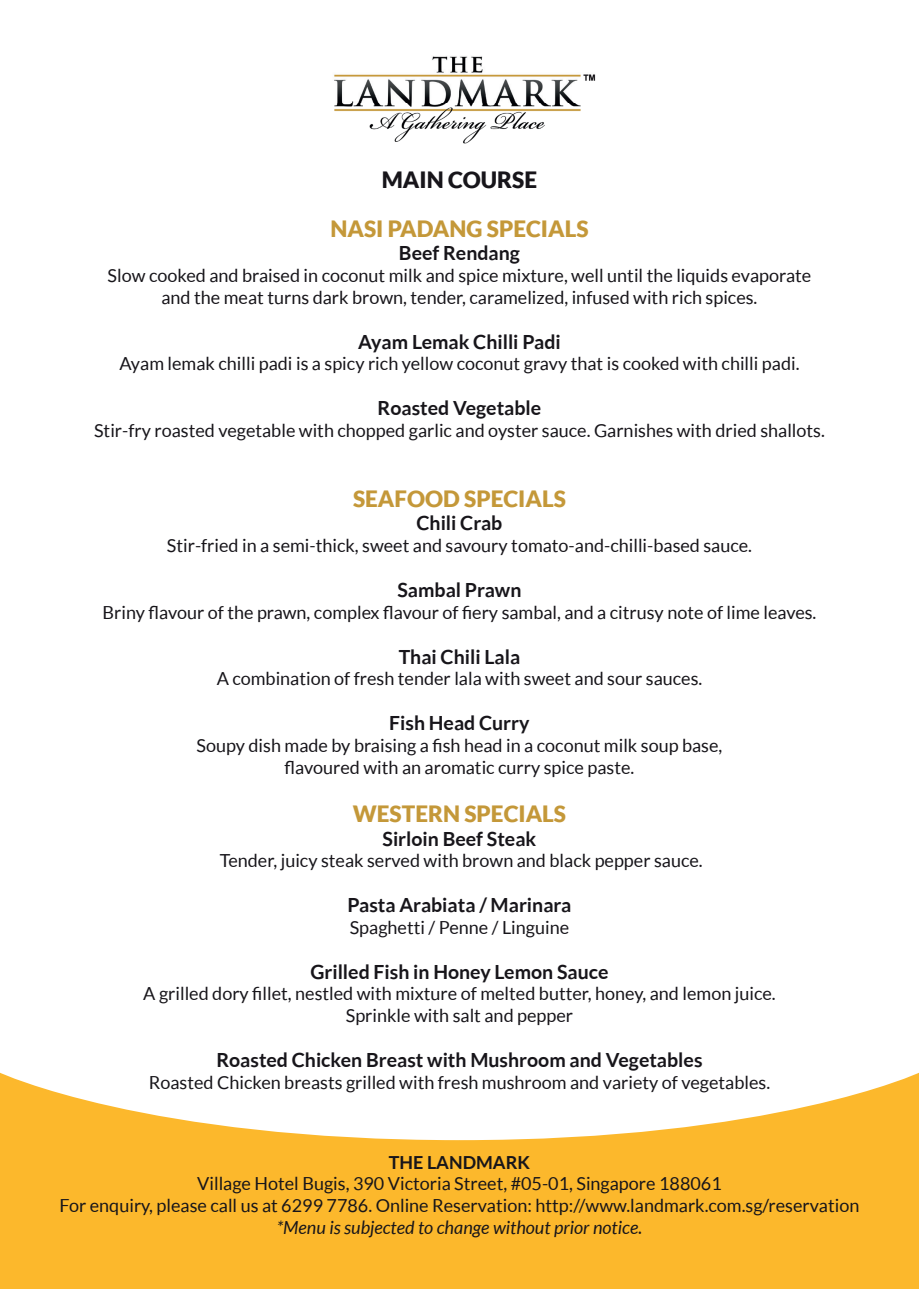
<style>
.page{position:relative;width:919px;height:1289px;background:#fff}
.page>*{position:absolute;margin:0;border:0;box-sizing:border-box;transform-origin:0 0}
.t1{font:900 22.5px "Lato";color:#c49839}
.t2{font:900 22.5px "Lato";color:#17151a}
.t3{font:700 19.5px "Lato";color:#17151a}
.t4{font:18px/21.6px "Lato";color:#17151a;text-align:center}
.t5{font:italic 18px "Lato";color:#17151a}
.t6{font:700 18px "Lato";color:#17151a}
</style>
<div class="page">
<img style="left:334px;top:56px;width:262px;height:88px">
<svg style="left:0;top:1072px;width:918px;height:216px;fill:#fcb82c"></svg>
<p class="t2" style="left:382px;top:167px;width:157px">MAIN COURSE</p>
<p class="t1" style="left:330px;top:215px;width:260px">NASI PADANG SPECIALS</p>
<p class="t3" style="left:399px;top:242px;width:122px">Beef Rendang</p>
<p class="t4" style="left:108px;top:264px;width:705px">Slow cooked and braised in coconut milk and spice mixture, well until the liquids evaporate and the meat turns dark brown, tender, caramelized, infused with rich spices.</p>
<p class="t3" style="left:358px;top:330px;width:204px">Ayam Lemak Chilli Padi</p>
<p class="t4" style="left:119px;top:353px;width:681px">Ayam lemak chilli padi is a spicy rich yellow coconut gravy that is cooked with chilli padi.</p>
<p class="t3" style="left:377px;top:397px;width:165px">Roasted Vegetable</p>
<p class="t4" style="left:94px;top:419px;width:732px">Stir-fry roasted vegetable with chopped garlic and oyster sauce. Garnishes with dried shallots.</p>
<p class="t1" style="left:353px;top:485px;width:214px">SEAFOOD SPECIALS</p>
<p class="t3" style="left:416px;top:512px;width:87px">Chili Crab</p>
<p class="t4" style="left:167px;top:534px;width:586px">Stir-fried in a semi-thick, sweet and savoury tomato-and-chilli-based sauce.</p>
<p class="t3" style="left:397px;top:579px;width:125px">Sambal Prawn</p>
<p class="t4" style="left:102px;top:601px;width:715px">Briny flavour of the prawn, complex flavour of fiery sambal, and a citrusy note of lime leaves.</p>
<p class="t3" style="left:398px;top:645px;width:123px">Thai Chili Lala</p>
<p class="t4" style="left:217px;top:668px;width:487px">A combination of fresh tender lala with sweet and sour sauces.</p>
<p class="t3" style="left:389px;top:712px;width:142px">Fish Head Curry</p>
<p class="t4" style="left:196px;top:734px;width:527px">Soupy dish made by braising a fish head in a coconut milk soup base, flavoured with an aromatic curry spice paste.</p>
<p class="t1" style="left:353px;top:800px;width:215px">WESTERN SPECIALS</p>
<p class="t3" style="left:382px;top:827px;width:155px">Sirloin Beef Steak</p>
<p class="t4" style="left:220px;top:849px;width:484px">Tender, juicy steak served with brown and black pepper sauce.</p>
<p class="t3" style="left:347px;top:894px;width:225px">Pasta Arabiata / Marinara</p>
<p class="t4" style="left:350px;top:916px;width:221px">Spaghetti / Penne / Linguine</p>
<p class="t3" style="left:310px;top:960px;width:300px">Grilled Fish in Honey Lemon Sauce</p>
<p class="t4" style="left:143px;top:983px;width:634px">A grilled dory fillet, nestled with mixture of melted butter, honey, and lemon juice.<br>Sprinkle with salt and pepper</p>
<p class="t3" style="left:216px;top:1048px;width:487px">Roasted Chicken Breast with Mushroom and Vegetables</p>
<p class="t4" style="left:149px;top:1071px;width:622px">Roasted Chicken breasts grilled with fresh mushroom and variety of vegetables.</p>
<p class="t6" style="left:389px;top:1151px;width:143px">THE LANDMARK</p>
<p class="t4" style="left:60px;top:1172px;width:801px">Village Hotel Bugis, 390 Victoria Street, #05-01, Singapore 188061<br>For enquiry, please call us at 6299 7786. Online Reservation: http://www.landmark.com.sg/reservation</p>
<p class="t5" style="left:277px;top:1217px;width:367px">*Menu is subjected to change without prior notice.</p>
</div>
